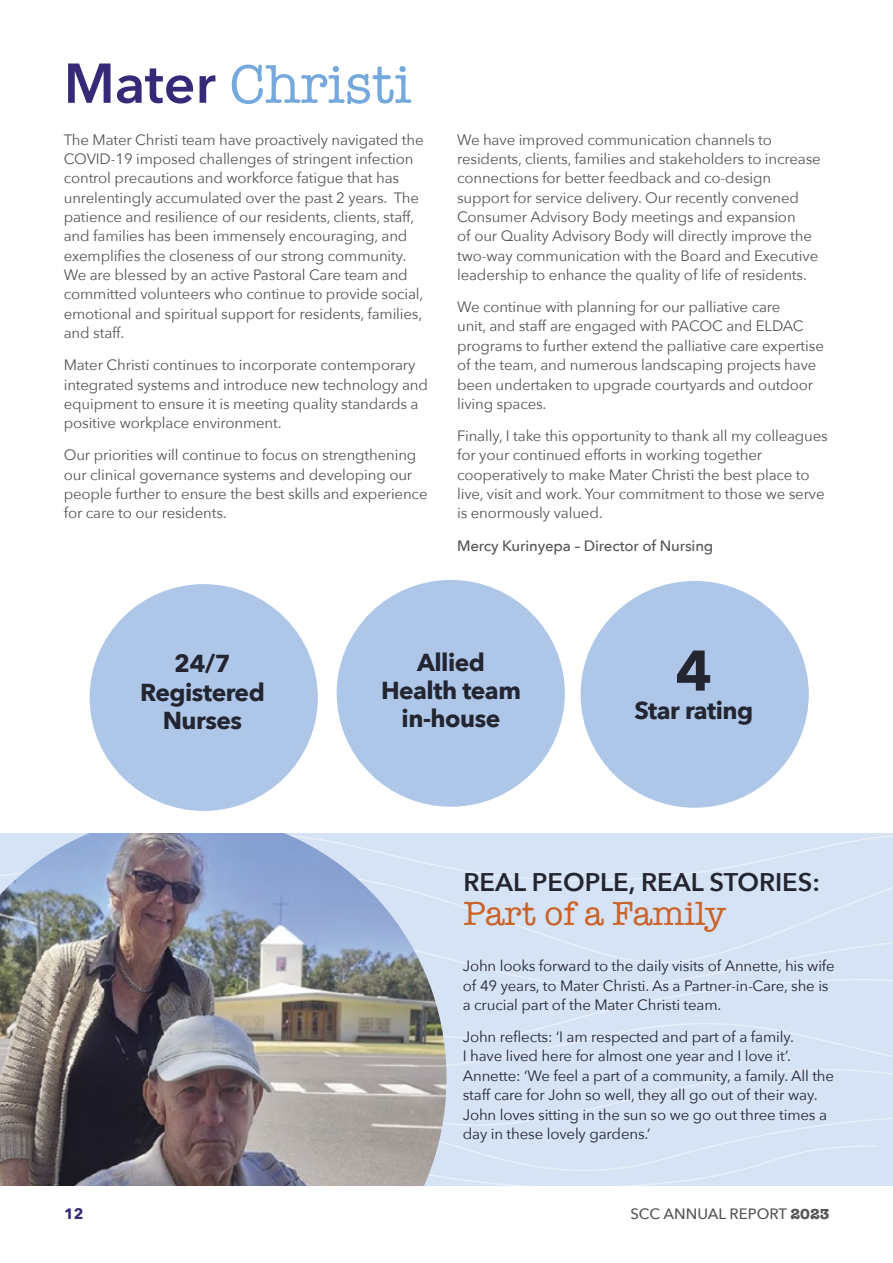
<style>
.page{position:relative;width:893px;height:1263px;background:#fff}
.page>*{position:absolute;margin:0;border:0;box-sizing:border-box;transform-origin:0 0}
.t1{font:700 56.55px "Avenir Next";color:#232531}
.t2{font:55.5px "American Typewriter";color:#75a8dc}
.t3{font:34.5px "American Typewriter";color:#cb6228}
.t4{font:600 25.5px "Avenir Next";color:#232531}
.t5{font:700 24.45px/28.3px "Avenir Next";letter-spacing:-.02em;color:#232531;text-align:center}
.t6{font:15px/19.4px "Avenir Next";letter-spacing:-.01em;color:#555}
.t7{font:15px/19.4px "Avenir Next";letter-spacing:-.01em;color:#232531}
.t8{font:500 15px "Avenir Next";letter-spacing:-.01em;color:#555}
.t9{font:700 15px "Avenir Next";color:#382878}
.s1{font-family:"Avenir Next";font-weight:600;color:#382878}
.s2{font-family:"American Typewriter";font-weight:700}
</style>
<div class="page">
<div style="left:446px;top:1071px;width:447px;height:43px;background:#d6e3f5"></div>
<div style="left:446px;top:1114px;width:447px;height:72px;background:#d6e3f5"></div>
<div style="left:446px;top:1007px;width:447px;height:15px;background:#d6e3f5"></div>
<div style="left:446px;top:1022px;width:447px;height:49px;background:#d6e3f5"></div>
<div style="left:446px;top:977px;width:447px;height:30px;background:#d6e3f5"></div>
<div style="left:446px;top:881px;width:447px;height:96px;background:#d6e3f5"></div>
<div style="left:446px;top:833px;width:447px;height:48px;background:#d6e3f5"></div>
<img style="left:0;top:833px;width:446px;height:353px">
<div style="left:90px;top:584px;width:228px;height:227px;background:#aec7e8;border-radius:50%"></div>
<div style="left:337px;top:580px;width:228px;height:227px;background:#aec7e8;border-radius:50%"></div>
<div style="left:581px;top:581px;width:228px;height:227px;background:#aec7e8;border-radius:50%"></div>
<h2 class="t2" style="left:64px;top:42px;width:349px"><span class="s1">Mater</span> Christi</h2>
<p class="t6" style="left:64px;top:129px;width:361px">The Mater Christi team have proactively navigated the COVID-19 imposed challenges of stringent infection control precautions and workforce fatigue that has unrelentingly accumulated over the past 2 years. The patience and resilience of our residents, clients, staff, and families has been immensely encouraging, and exemplifies the closeness of our strong community.<br>We are blessed by an active Pastoral Care team and committed volunteers who continue to provide social, emotional and spiritual support for residents, families, and staff.</p>
<p class="t6" style="left:64px;top:355px;width:366px">Mater Christi continues to incorporate contemporary integrated systems and introduce new technology and equipment to ensure it is meeting quality standards a positive workplace environment.</p>
<p class="t6" style="left:64px;top:445px;width:365px">Our priorities will continue to focus on strengthening our clinical governance systems and developing our people further to ensure the best skills and experience for care to our residents.</p>
<p class="t6" style="left:457px;top:129px;width:365px">We have improved communication channels to residents, clients, families and stakeholders to increase connections for better feedback and co-design support for service delivery. Our recently convened Consumer Advisory Body meetings and expansion<br>of our Quality Advisory Body will directly improve the two-way communication with the Board and Executive leadership to enhance the quality of life of residents.</p>
<p class="t6" style="left:457px;top:297px;width:368px">We continue with planning for our palliative care<br>unit, and staff are engaged with PACOC and ELDAC programs to further extend the palliative care expertise of the team, and numerous landscaping projects have been undertaken to upgrade courtyards and outdoor living spaces.</p>
<p class="t6" style="left:457px;top:425px;width:372px">Finally, I take this opportunity to thank all my colleagues for your continued efforts in working together cooperatively to make Mater Christi the best place to live, visit and work. Your commitment to those we serve is enormously valued.</p>
<p class="t8" style="left:457px;top:532px;width:258px">Mercy Kurinyepa – Director of Nursing</p>
<h3 class="t5" style="left:140px;top:649px;width:126px">24/7<br>Registered<br>Nurses</h3>
<h3 class="t5" style="left:381px;top:648px;width:141px">Allied<br>Health team in-house</h3>
<h1 class="t1" style="left:676px;top:622px;width:38px">4</h1>
<h3 class="t5" style="left:634px;top:696px;width:120px">Star rating</h3>
<h3 class="t4" style="left:464px;top:860px;width:358px">REAL PEOPLE, REAL STORIES:</h3>
<h3 class="t3" style="left:464px;top:887px;width:264px">Part of a Family</h3>
<p class="t7" style="left:463px;top:956px;width:373px">John looks forward to the daily visits of Annette, his wife of 49 years, to Mater Christi. As a Partner-in-Care, she is a crucial part of the Mater Christi team.</p>
<p class="t7" style="left:463px;top:1026px;width:373px">John reflects: ‘I am respected and part of a family.<br>I have lived here for almost one year and I love it’.<br>Annette: ‘We feel a part of a community, a family. All the staff care for John so well, they all go out of their way.<br>John loves sitting in the sun so we go out three times a day in these lovely gardens.’</p>
<p class="t9" style="left:64px;top:1201px;width:21px">12</p>
<p class="t8" style="left:630px;top:1201px;width:201px">SCC ANNUAL REPORT <span class="s2">2023</span></p>
</div>
